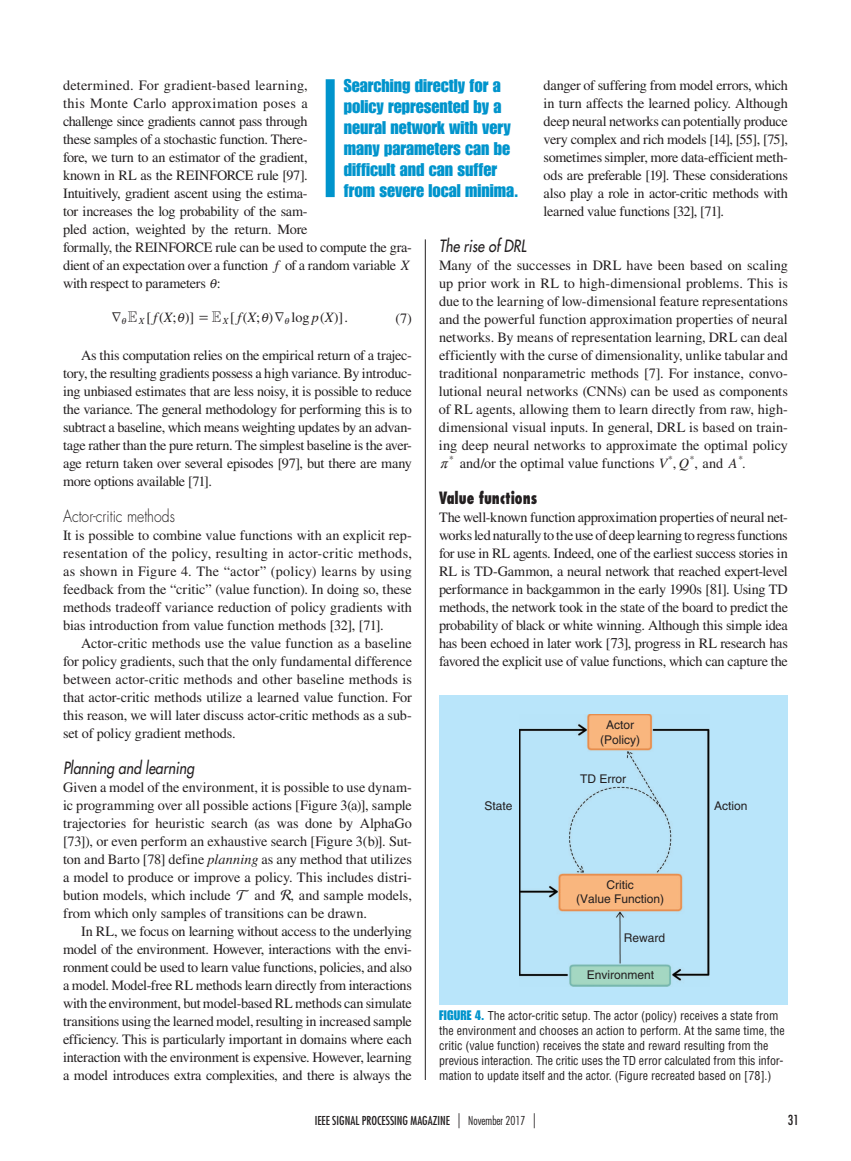
<style>
.page{position:relative;width:851px;height:1161px;background:#fff}
.page>*{position:absolute;margin:0;border:0;box-sizing:border-box;transform-origin:0 0}
.t1{font:18px/21px "Impact LT Std";color:#0094cc}
.t2{font:italic 500 16.5px "Futura Std";color:#231f20;scale:.85 1}
.t3{font:300 16.5px "Futura Std";color:#231f20;scale:.85 1}
.t4{font:800 condensed 16.5px "Futura Std";color:#231f20;scale:.85 1}
.t5{font:14.25px/18px "Times LT Std";letter-spacing:-.015em;color:#231f20;text-align:justify}
.t6{font:14.25px "MM Etc";color:#231f20}
.t7{font:condensed 13.5px "Futura Std";color:#231f20}
.t8{font:italic 12.15px "MM Greek";color:#231f20}
.t9{font:condensed 12px/15px "Helvetica LT Std";color:#231f20}
.t10{font:12px/14.4px "Helvetica";color:#231f20;text-align:center}
.t11{font:condensed 12px "Futura Std";color:#231f20}
.t12{font:italic 9.3px "Times LT Std";color:#231f20}
.t13{font:9.3px "Times LT Std";color:#231f20}
.s1{font-style:italic}
.s2{font-family:"MM Greek";font-style:italic;font-size:12.15px}
.s3{font-family:"MM Greek";font-style:italic;font-size:8.1px}
.s4{font-family:"M Ma Fermat"}
.s5{font-family:"MM Times Roman"}
.s6{font-family:"MM Etc"}
.s7{font-family:"M Ma Pascal"}
.s8{font-size:15px}
.s9{font-family:"Impact LT Std";font-stretch:normal;font-size:13.5px;color:#0094cc}
.s10{font-weight:300;font-size:15px}
.s11{font-weight:300}
</style>
<div class="page">
<hr style="left:425px;top:239px;width:1px;height:841px;background:#231f20">
<div style="left:439px;top:695px;width:349px;height:309px;background:#b9e5fa"></div>
<img style="left:519px;top:714px;width:190px;height:272px">
<div style="left:326px;top:79px;width:8px;height:118px;background:#0094cc"></div>
<p class="t1" style="left:344px;top:75px;width:176px">Searching directly for a policy represented by a neural network with very many parameters can be difficult and can suffer from severe local minima.</p>
<p class="t5" style="left:543px;top:76px;width:246px">danger of suffering from model errors, which in turn affects the learned policy. Although deep neural networks can potentially produce very complex and rich models [14], [55], [75], sometimes simpler, more data-efficient meth&shy;ods are preferable [19]. These considerations also play a role in actor-critic methods with learned value functions [32], [71].</p>
<p class="t5" style="left:63px;top:76px;width:350px;text-align:left">determined. For gradient-based learning,<br>this Monte Carlo approximation poses a<br>challenge since gradients cannot pass through<br>these samples of a stochastic function. There-<br>fore, we turn to an estimator of the gradient,<br>known in RL as the REINFORCE rule [97].<br>Intuitively, gradient ascent using the estima-<br>tor increases the log probability of the sam-<br>pled action, weighted by the return. More<br>formally, the REINFORCE rule can be used to compute the gra&shy;dient of an expectation over a function <span class="s1">f</span> of a random variable <span class="s1">X </span>with respect to parameters <span class="s2">i</span>:</p>
<p class="t6" style="left:112px;top:311px;width:28px">d<span class="s3">i</span><span class="s4">E</span></p>
<p class="t5" style="left:146px;top:309px;width:77px">[ (<span class="s1">f X</span>; )<span class="s2">i</span> ] <span class="s5">=</span><span class="s4">E</span></p>
<p class="t2" style="left:439px;top:236px;width:104px">The rise of DRL</p>
<p class="t5" style="left:439px;top:256px;width:350px">Many of the successes in DRL have been based on scaling up prior work in RL to high-dimensional problems. This is due to the learning of low-dimensional feature representations and the powerful function approximation properties of neural networks. By means of representation learning, DRL can deal efficiently with the curse of dimensionality, unlike tabular and traditional nonparametric methods [7]. For instance, convo&shy;lutional neural networks (CNNs) can be used as components of RL agents, allowing them to learn directly from raw, high&shy;dimensional visual inputs. In general, DRL is based on train&shy;ing deep neural networks to approximate the optimal policy</p>
<p class="t13" style="left:449px;top:454px;width:6px">*</p>
<p class="t5" style="left:440px;top:454px;width:259px"><span class="s2">r</span> and/or the optimal value functions <span class="s1">V Q</span>, ,</p>
<p class="t5" style="left:230px;top:309px;width:119px">[<span class="s1">f X</span>( ; )<span class="s6">d</span><span class="s3">i</span> log<span class="s1">p X</span>)].</p>
<p class="t5" style="left:320px;top:309px;width:6px">(</p>
<p class="t5" style="left:395px;top:309px;width:18px">(7)</p>
<p class="t5" style="left:63px;top:346px;width:350px;text-indent:18px">As this computation relies on the empirical return of a trajec&shy;tory, the resulting gradients possess a high variance. By introduc&shy;ing unbiased estimates that are less noisy, it is possible to reduce the variance. The general methodology for performing this is to subtract a baseline, which means weighting updates by an advan&shy;tage rather than the pure return. The simplest baseline is the aver&shy;age return taken over several episodes [97], but there are many more options available [71].</p>
<p class="t3" style="left:63px;top:506px;width:133px">Actor-critic methods</p>
<p class="t5" style="left:63px;top:526px;width:350px">It is possible to combine value functions with an explicit rep&shy;resentation of the policy, resulting in actor-critic methods, as shown in Figure 4. The “actor” (policy) learns by using feedback from the “critic” (value function). In doing so, these methods tradeoff variance reduction of policy gradients with bias introduction from value function methods [32], [71].</p>
<p class="t5" style="left:63px;top:634px;width:350px;text-indent:18px">Actor-critic methods use the value function as a baseline for policy gradients, such that the only fundamental difference between actor-critic methods and other baseline methods is that actor-critic methods utilize a learned value function. For this reason, we will later discuss actor-critic methods as a sub&shy;set of policy gradient methods.</p>
<p class="t2" style="left:63px;top:758px;width:156px">Planning and learning</p>
<p class="t5" style="left:63px;top:778px;width:350px">Given a model of the environment, it is possible to use dynam&shy;ic programming over all possible actions [Figure 3(a)], sample trajectories for heuristic search (as was done by AlphaGo [73]), or even perform an exhaustive search [Figure 3(b)]. Sut&shy;ton and Barto [78] define <span class="s1">planning</span> as any method that utilizes a model to produce or improve a policy. This includes distri&shy;bution models, which include <span class="s7">T</span> and <span class="s7">R</span>, and sample models, from which only samples of transitions can be drawn.</p>
<p class="t5" style="left:63px;top:922px;width:350px;text-indent:18px">In RL, we focus on learning without access to the underlying model of the environment. However, interactions with the envi&shy;ronment could be used to learn value functions, policies, and also a model. Model-free RL methods learn directly from interactions with the environment, but model-based RL methods can simulate transitions using the learned model, resulting in increased sample efficiency. This is particularly important in domains where each interaction with the environment is expensive. However, learning a model introduces extra complexities, and there is always the</p>
<p class="t12" style="left:139px;top:315px;width:7px">X</p>
<p class="t12" style="left:223px;top:315px;width:7px">X</p>
<p class="t8" style="left:262px;top:313px;width:8px">i</p>
<p class="t5" style="left:668px;top:454px;width:79px"><sup>*</sup> <sup>*</sup> and <span class="s1">A</span> .<sup>*</sup></p>
<p class="t4" style="left:439px;top:488px;width:117px">Value functions</p>
<p class="t5" style="left:439px;top:508px;width:350px">The well-known function approximation properties of neural net&shy;works led naturally to the use of deep learning to regress functions for use in RL agents. Indeed, one of the earliest success stories in RL is TD-Gammon, a neural network that reached expert-level performance in backgammon in the early 1990s [<span class="s8">81</span>]. Using TD methods, the network took in the state of the board to predict the probability of black or white winning. Although this simple idea has been echoed in later work [<span class="s8">73</span>], progress in RL research has favored the explicit use of value functions, which can capture the</p>
<p class="t10" style="left:600px;top:718px;width:41px">Actor (Policy)</p>
<p class="t10" style="left:580px;top:771px;width:47px">TD Error</p>
<p class="t10" style="left:484px;top:798px;width:30px">State</p>
<p class="t10" style="left:714px;top:798px;width:35px">Action</p>
<p class="t10" style="left:576px;top:877px;width:90px">Critic<br>(Value Function)</p>
<p class="t10" style="left:623px;top:931px;width:43px">Reward</p>
<p class="t10" style="left:587px;top:968px;width:69px">Environment</p>
<p class="t9" style="left:439px;top:1008px;width:347px"><span class="s9">Figure 4.</span> The actor-critic setup. The actor (policy) receives a state from the environment and chooses an action to perform. At the same time, the critic (value function) receives the state and reward resulting from the previous interaction. The critic uses the TD error calculated from this infor&shy;mation to update itself and the actor. (Figure recreated based on [78].)</p>
<p class="t11" style="left:315px;top:1113px;width:223px">IEEE SIGNAL PROCESSI NG MAGAZINE <span class="s10">|</span> <span class="s11">November 2017</span> <span class="s10">|</span></p>
<p class="t7" style="left:788px;top:1112px;width:13px">31</p>
</div>
